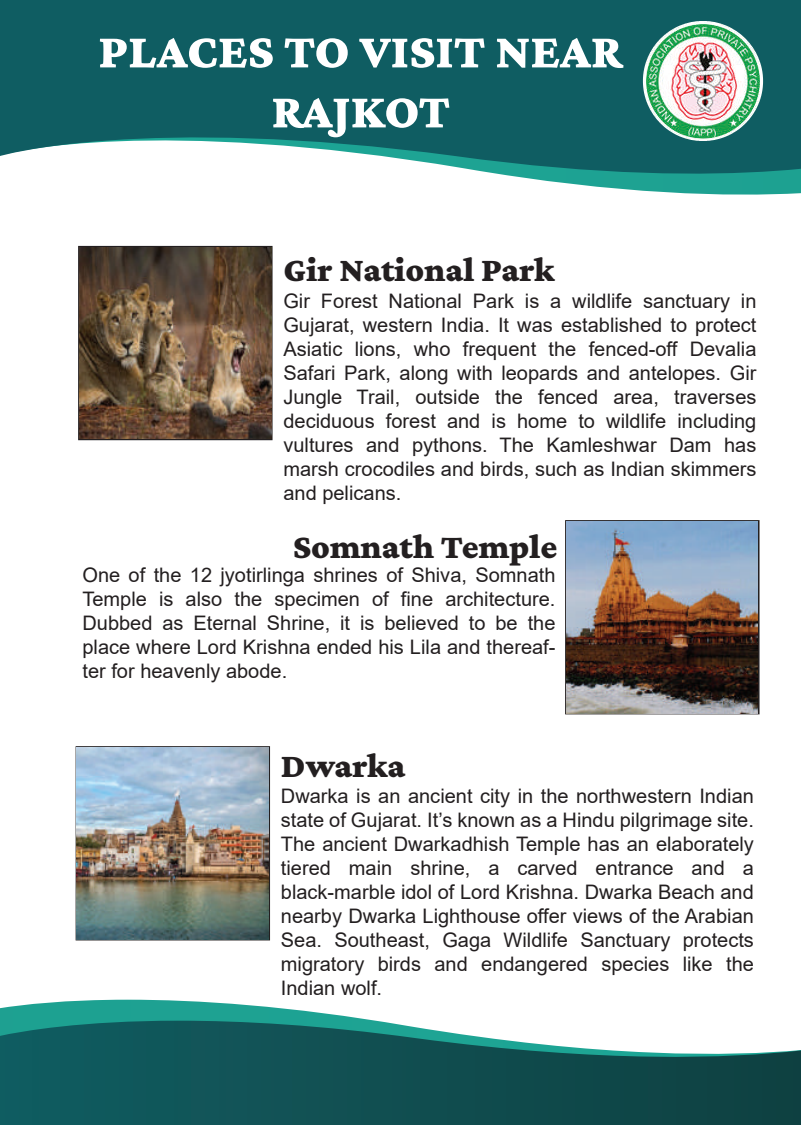
<style>
.page{position:relative;width:801px;height:1125px;background:#fff}
.page>*{position:absolute;margin:0;border:0;box-sizing:border-box;transform-origin:0 0}
.t1{font:200 50px/60px "Crimson Pro";color:#fff;text-align:center}
.t2{font:200 35px "Crimson Pro";color:#231f20}
.t3{font:20px/24px "Arial";color:#231f20;text-align:justify}
</style>
<div class="page">
<div style="left:564px;top:520px;width:195px;height:194px;border:2px solid #231f20"></div>
<img style="left:566px;top:521px;width:191px;height:192px">
<svg style="left:0;top:0;width:800px;height:195px;fill:#0f5d62"></svg>
<svg style="left:0;top:999px;width:371px;height:21px"></svg>
<svg style="left:0;top:1020px;width:800px;height:104px;background:#2d696a"></svg>
<div style="left:78px;top:246px;width:194px;height:194px;border:2px solid #231f20"></div>
<div style="left:76px;top:746px;width:194px;height:194px;border:2px solid #231f20"></div>
<img style="left:79px;top:247px;width:192px;height:192px">
<img style="left:77px;top:747px;width:191px;height:192px">
<h1 class="t1" style="left:98px;top:20px;width:526px">PLACES TO VISIT NEAR<br>RAJKOT</h1>
<h2 class="t2" style="left:283px;top:247px;width:272px">Gir National Park</h2>
<p class="t3" style="left:283px;top:289px;width:474px">Gir Forest National Park is a wildlife sanctuary in Gujarat, western India. It was established to protect Asiatic lions, who frequent the fenced-off Devalia Safari Park, along with leopards and antelopes. Gir Jungle Trail, outside the fenced area, traverses deciduous forest and is home to wildlife including vultures and pythons. The Kamleshwar Dam has marsh crocodiles and birds, such as Indian skimmers and pelicans.</p>
<h2 class="t2" style="left:292px;top:524px;width:266px">Somnath Temple</h2>
<p class="t3" style="left:82px;top:563px;width:474px">One of the 12 jyotirlinga shrines of Shiva, Somnath Temple is also the specimen of fine architecture.<br>Dubbed as Eternal Shrine, it is believed to be the place where Lord Krishna ended his Lila and thereaf&shy;ter for heavenly abode.</p>
<h2 class="t2" style="left:281px;top:742px;width:126px">Dwarka</h2>
<p class="t3" style="left:281px;top:783px;width:474px">Dwarka is an ancient city in the northwestern Indian state of Gujarat. It’s known as a Hindu pilgrimage site.<br>The ancient Dwarkadhish Temple has an elaborately tiered main shrine, a carved entrance and a black-marble idol of Lord Krishna. Dwarka Beach and nearby Dwarka Lighthouse offer views of the Arabian Sea. Southeast, Gaga Wildlife Sanctuary protects migratory birds and endangered species like the Indian wolf.</p>
</div>
